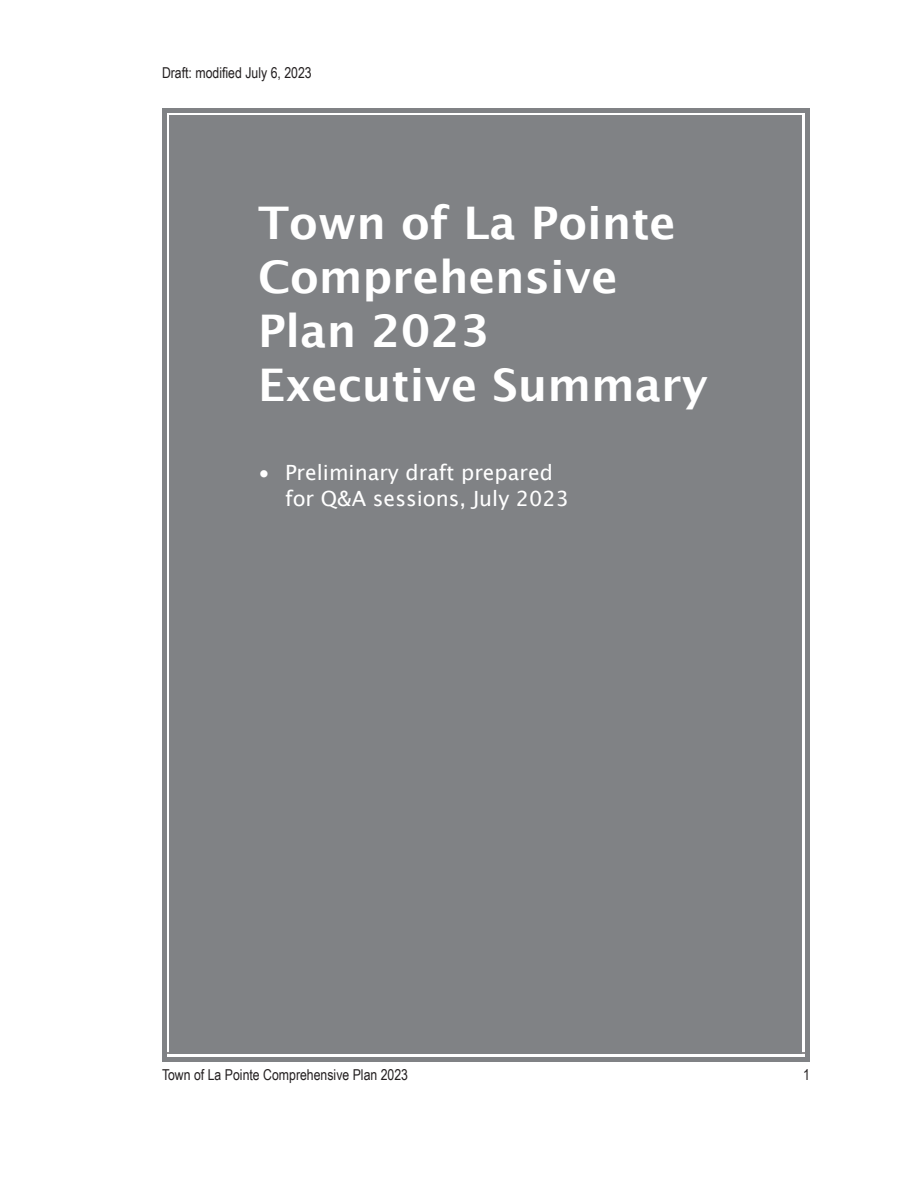
<style>
.page{position:relative;width:918px;height:1188px;background:#fff}
.page>*{position:absolute;margin:0;border:0;box-sizing:border-box;transform-origin:0 0}
.Sidebar_text{font:700 45px/54px "Lucida Grande";color:#fff}
.t1{font:21px/25.2px "Lucida Grande";color:#fff}
.t2{font:15px "Arial Narrow";color:#231f20}
</style>
<div class="page">
<div style="left:162px;top:108px;width:648px;height:954px;background:#808285"></div>
<div style="left:172px;top:118px;width:628px;height:934px;border:5px solid #808285"></div>
<p class="t2" style="left:162px;top:61px;width:151px">Draft: modified July 6, 2023</p>
<p class="Sidebar_text" style="left:258px;top:196px;width:419px">Town of La Pointe</p>
<p class="Sidebar_text" style="left:258px;top:250px;width:361px">Comprehensive<br>Plan 2023</p>
<p class="Sidebar_text" style="left:258px;top:358px;width:452px">Executive Summary</p>
<p class="t1" style="left:285px;top:461px;width:286px;text-indent:-27px">• Preliminary draft prepared for Q&amp;A sessions, July 2023</p>
<p class="t2" style="left:162px;top:1064px;width:248px">Town of La Pointe Comprehensive Plan 2023</p>
<p class="t2" style="left:803px;top:1064px;width:8px">1</p>
</div>
